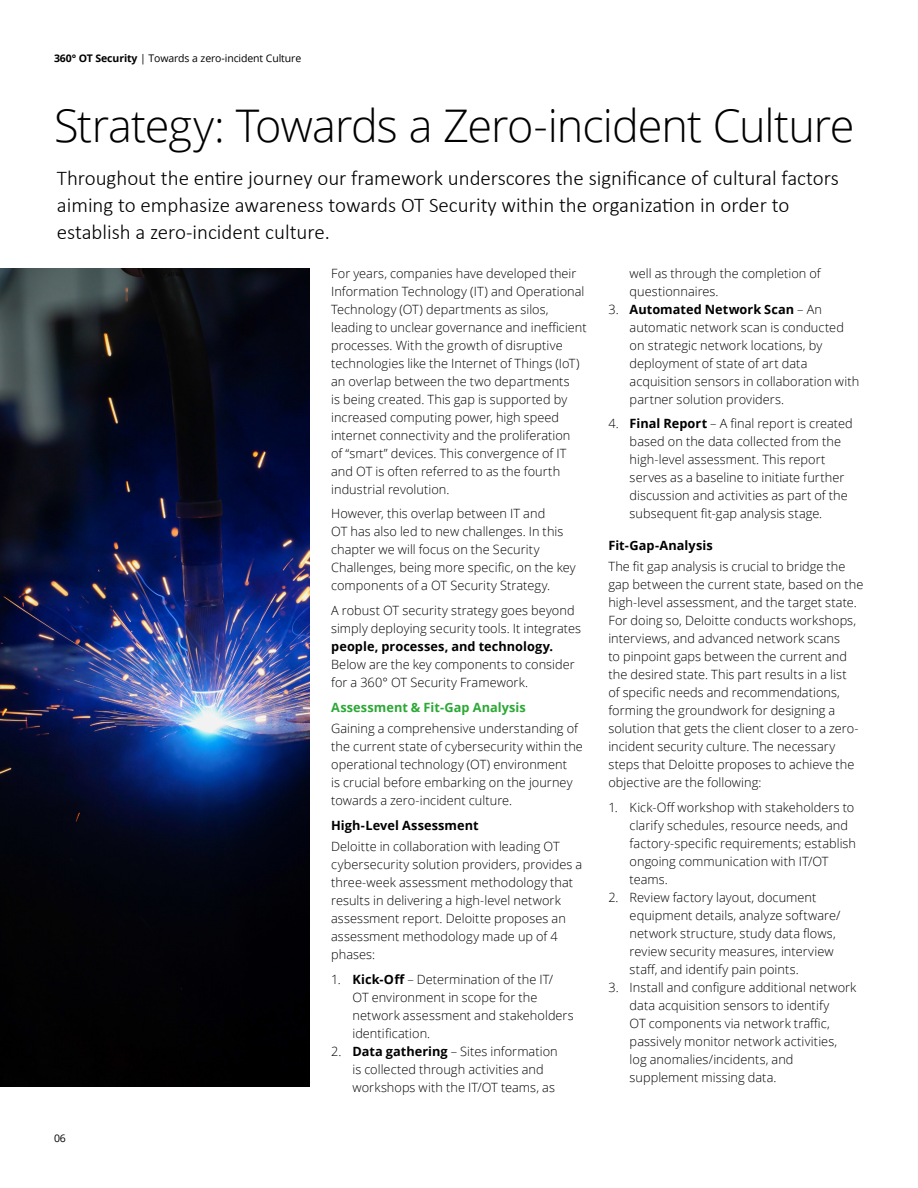
<style>
.page{position:relative;width:918px;height:1188px;background:#fff}
.page>*{position:absolute;margin:0;border:0;box-sizing:border-box;transform-origin:0 0}
.t1{font:300 45px "Open Sans";letter-spacing:-.025em;color:#000}
.t2{font:300 21px/27px "Calibri";color:#000}
.t3{font:300 12.75px/18px "Open Sans";letter-spacing:.005em;color:#000}
.t4{font:700 12.75px "Open Sans";letter-spacing:.005em;color:#000}
.t5{font:700 12.75px "Open Sans";letter-spacing:.005em;color:#2ba835}
.t6{font:10.5px "Open Sans";letter-spacing:-.01em;color:#000}
.s1{font-weight:700}
</style>
<div class="page">
<img style="left:0;top:268px;width:310px;height:819px">
<p class="t6" style="left:54px;top:51px;width:249px"><span class="s1">360° OT Security</span> | Towards a zero-incident Culture</p>
<h1 class="t1" style="left:54px;top:95px;width:802px">Strategy: Towards a Zero-incident Culture</h1>
<h2 class="t2" style="left:57px;top:165px;width:783px">Throughout the entire journey our framework underscores the significance of cultural factors aiming to emphasize awareness towards OT Security within the organization in order to establish a zero-incident culture.</h2>
<p class="t3" style="left:331px;top:264px;width:257px">For years, companies have developed their Information Technology (IT) and Operational Technology (OT) departments as silos, leading to unclear governance and inefficient processes. With the growth of disruptive technologies like the Internet of Things (IoT) an overlap between the two departments<br>is being created. This gap is supported by increased computing power, high speed internet connectivity and the proliferation<br>of “smart” devices. This convergence of IT and OT is often referred to as the fourth industrial revolution.</p>
<p class="t3" style="left:331px;top:504px;width:246px">However, this overlap between IT and<br>OT has also led to new challenges. In this chapter we will focus on the Security Challenges, being more specific, on the key components of a OT Security Strategy.</p>
<p class="t3" style="left:331px;top:601px;width:251px">A robust OT security strategy goes beyond simply deploying security tools. It integrates</p>
<p class="t4" style="left:331px;top:637px;width:224px">people, processes, and technology.</p>
<p class="t3" style="left:331px;top:655px;width:245px">Below are the key components to consider for a 360° OT Security Framework.</p>
<p class="t5" style="left:331px;top:698px;width:196px">Assessment &amp; Fit-Gap Analysis</p>
<p class="t3" style="left:331px;top:719px;width:253px">Gaining a comprehensive understanding of the current state of cybersecurity within the operational technology (OT) environment<br>is crucial before embarking on the journey towards a zero-incident culture.</p>
<p class="t4" style="left:331px;top:816px;width:149px">High-Level Assessment</p>
<p class="t3" style="left:331px;top:837px;width:253px">Deloitte in collaboration with leading OT cybersecurity solution providers, provides a three-week assessment methodology that results in delivering a high-level network assessment report. Deloitte proposes an assessment methodology made up of 4 phases:</p>
<p class="t3" style="left:352px;top:970px;width:223px;text-indent:-21px">1. <span class="s1">Kick-Off</span> – Determination of the IT/<br>OT environment in scope for the network assessment and stakeholders identification.</p>
<p class="t3" style="left:352px;top:1042px;width:207px;text-indent:-21px">2. <span class="s1">Data gathering</span> – Sites information is collected through activities and workshops with the IT/OT teams, as</p>
<p class="t3" style="left:630px;top:264px;width:193px">well as through the completion of questionnaires.</p>
<p class="t3" style="left:630px;top:300px;width:231px;text-indent:-21px">3. <span class="s1">Automated Network Scan</span> – An automatic network scan is conducted on strategic network locations, by deployment of state of art data acquisition sensors in collaboration with partner solution providers.</p>
<p class="t3" style="left:630px;top:414px;width:225px;text-indent:-21px">4. <span class="s1">Final Report</span> – A final report is created based on the data collected from the high-level assessment. This report serves as a baseline to initiate further discussion and activities as part of the subsequent fit-gap analysis stage.</p>
<p class="t4" style="left:608px;top:536px;width:106px">Fit-Gap-Analysis</p>
<p class="t3" style="left:608px;top:557px;width:256px">The fit gap analysis is crucial to bridge the gap between the current state, based on the high-level assessment, and the target state.<br>For doing so, Deloitte conducts workshops, interviews, and advanced network scans<br>to pinpoint gaps between the current and the desired state. This part results in a list<br>of specific needs and recommendations, forming the groundwork for designing a solution that gets the client closer to a zero&shy;incident security culture. The necessary steps that Deloitte proposes to achieve the objective are the following:</p>
<p class="t3" style="left:630px;top:798px;width:228px;text-indent:-21px">1. Kick-Off workshop with stakeholders to clarify schedules, resource needs, and factory-specific requirements; establish ongoing communication with IT/OT teams.</p>
<p class="t3" style="left:630px;top:888px;width:213px;text-indent:-21px">2. Review factory layout, document equipment details, analyze software/ network structure, study data flows, review security measures, interview staff, and identify pain points.</p>
<p class="t3" style="left:630px;top:978px;width:228px;text-indent:-21px">3. Install and configure additional network data acquisition sensors to identify<br>OT components via network traffic, passively monitor network activities, log anomalies/incidents, and supplement missing data.</p>
<p class="t6" style="left:54px;top:1131px;width:13px">06</p>
</div>
